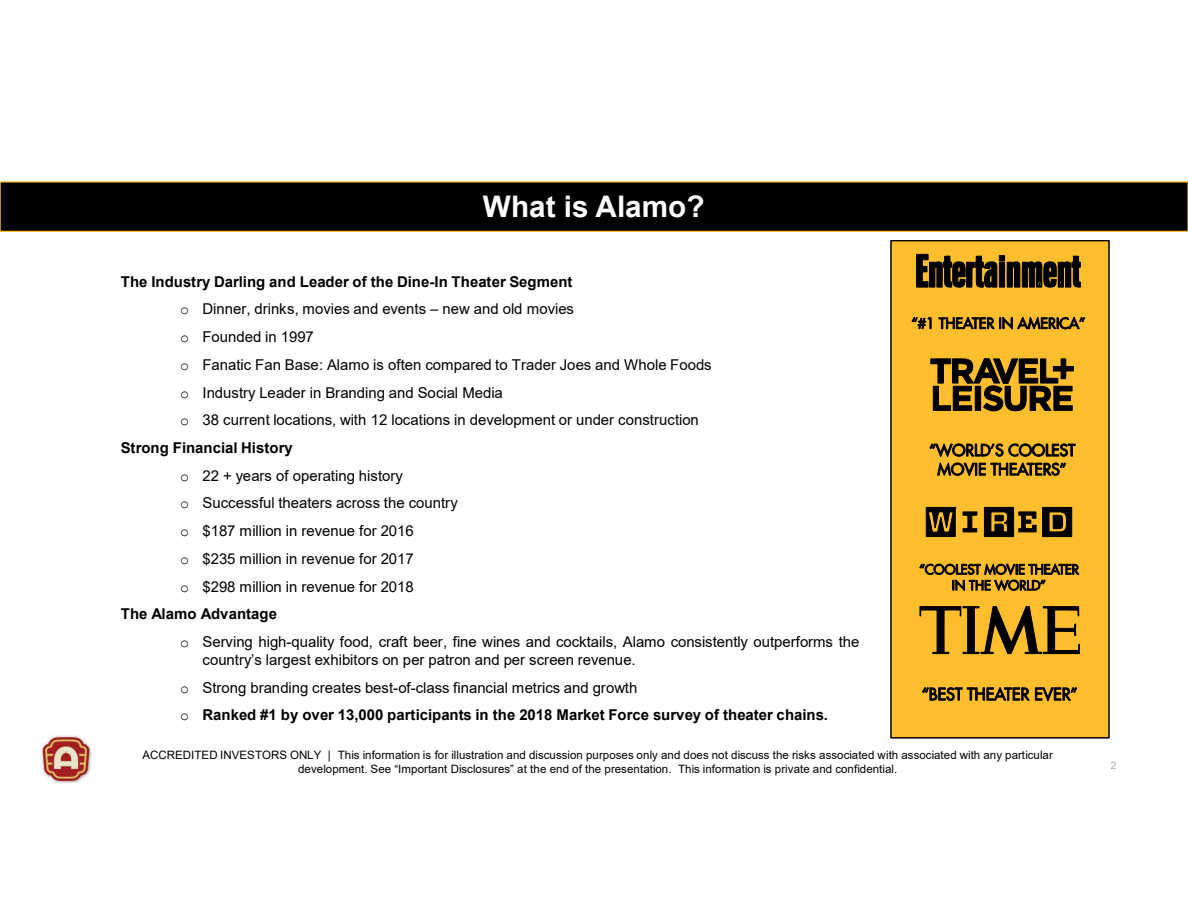
<style>
.page{position:relative;width:1188px;height:918px;background:#fff}
.page>*{position:absolute;margin:0;border:0;box-sizing:border-box;transform-origin:0 0}
.t1{font:700 29.7px "Arial";letter-spacing:.005em;color:#fff}
.t2{font:15px/27.8px "Arial";color:#000}
.t3{font:700 15px "Arial";color:#000}
.t4{font:11.55px/13.8px "Arial";letter-spacing:.005em;color:#000;text-align:center}
.t5{font:300 9.9px "Arial Nova";color:#898989}
.s1{font-family:"Courier New"}
.s2{font-weight:700}
</style>
<div class="page">
<img style="left:40px;top:735px;width:52px;height:48px">
<div style="left:890px;top:240px;width:220px;height:498px;background:#ffbe2e"></div>
<svg style="left:0;top:181px;width:1188px;height:51px;background:#0e0a03"></svg>
<svg style="left:916px;top:245px;width:165px;height:53px;background:#916c1a"></svg>
<svg style="left:912px;top:312px;width:20px;height:17px"></svg>
<svg style="left:938px;top:315px;width:147px;height:16px;background:#9a721b"></svg>
<svg style="left:930px;top:357px;width:144px;height:56px;background:#775815"></svg>
<svg style="left:929px;top:441px;width:147px;height:35px;background:#a57b1d"></svg>
<svg style="left:926px;top:507px;width:30px;height:30px"></svg>
<svg style="left:962px;top:511px;width:16px;height:21px"></svg>
<svg style="left:984px;top:506px;width:88px;height:31px;background:#5a4310"></svg>
<svg style="left:919px;top:561px;width:160px;height:30px;background:#af821f"></svg>
<svg style="left:919px;top:607px;width:160px;height:47px;background:#a1771c"></svg>
<svg style="left:922px;top:685px;width:155px;height:18px;background:#9c741b"></svg>
<h1 class="t1" style="left:483px;top:190px;width:223px">What is Alamo?</h1>
<p class="t3" style="left:121px;top:273px;width:453px">The Industry Darling and Leader of the Dine-In Theater Segment</p>
<p class="t2" style="left:180px;top:295px;width:395px"><span class="s1">o</span> Dinner, drinks, movies and events – new and old movies</p>
<p class="t2" style="left:180px;top:323px;width:135px"><span class="s1">o</span> Founded in 1997</p>
<p class="t2" style="left:180px;top:351px;width:533px"><span class="s1">o</span> Fanatic Fan Base: Alamo is often compared to Trader Joes and Whole Foods</p>
<p class="t2" style="left:180px;top:379px;width:324px"><span class="s1">o</span> Industry Leader in Branding and Social Media</p>
<p class="t2" style="left:180px;top:406px;width:520px"><span class="s1">o</span> 38 current locations, with 12 locations in development or under construction</p>
<p class="t3" style="left:121px;top:439px;width:173px">Strong Financial History</p>
<p class="t2" style="left:180px;top:462px;width:224px"><span class="s1">o</span> 22 + years of operating history</p>
<p class="t2" style="left:180px;top:489px;width:279px"><span class="s1">o</span> Successful theaters across the country</p>
<p class="t2" style="left:180px;top:517px;width:235px"><span class="s1">o</span> $187 million in revenue for 2016</p>
<p class="t2" style="left:180px;top:545px;width:235px"><span class="s1">o</span> $235 million in revenue for 2017</p>
<p class="t2" style="left:180px;top:573px;width:235px"><span class="s1">o</span> $298 million in revenue for 2018</p>
<p class="t3" style="left:121px;top:606px;width:158px">The Alamo Advantage</p>
<p class="t2" style="left:180px;top:628px;width:681px"><span class="s1">o</span> Serving high-quality food, craft beer, fine wines and cocktails, Alamo consistently outperforms the</p>
<p class="t2" style="left:180px;top:646px;width:649px;text-indent:22px">country’s largest exhibitors on per patron and per screen revenue.<br><span class="s1">o</span> Strong branding creates best-of-class financial metrics and growth<br><span class="s1">o</span> <span class="s2">Ranked #1 by over 13,000 participants in the 2018 Market Force survey of theater chains.</span></p>
<p class="t4" style="left:143px;top:748px;width:912px">ACCREDITED INVESTORS ONLY | This information is for illustration and discussion purposes only and does not discuss the risks associated with associated with any particular development. See “Important Disclosures” at the end of the presentation. This information is private and confidential.</p>
<p class="t5" style="left:1111px;top:759px;width:7px">2</p>
</div>
